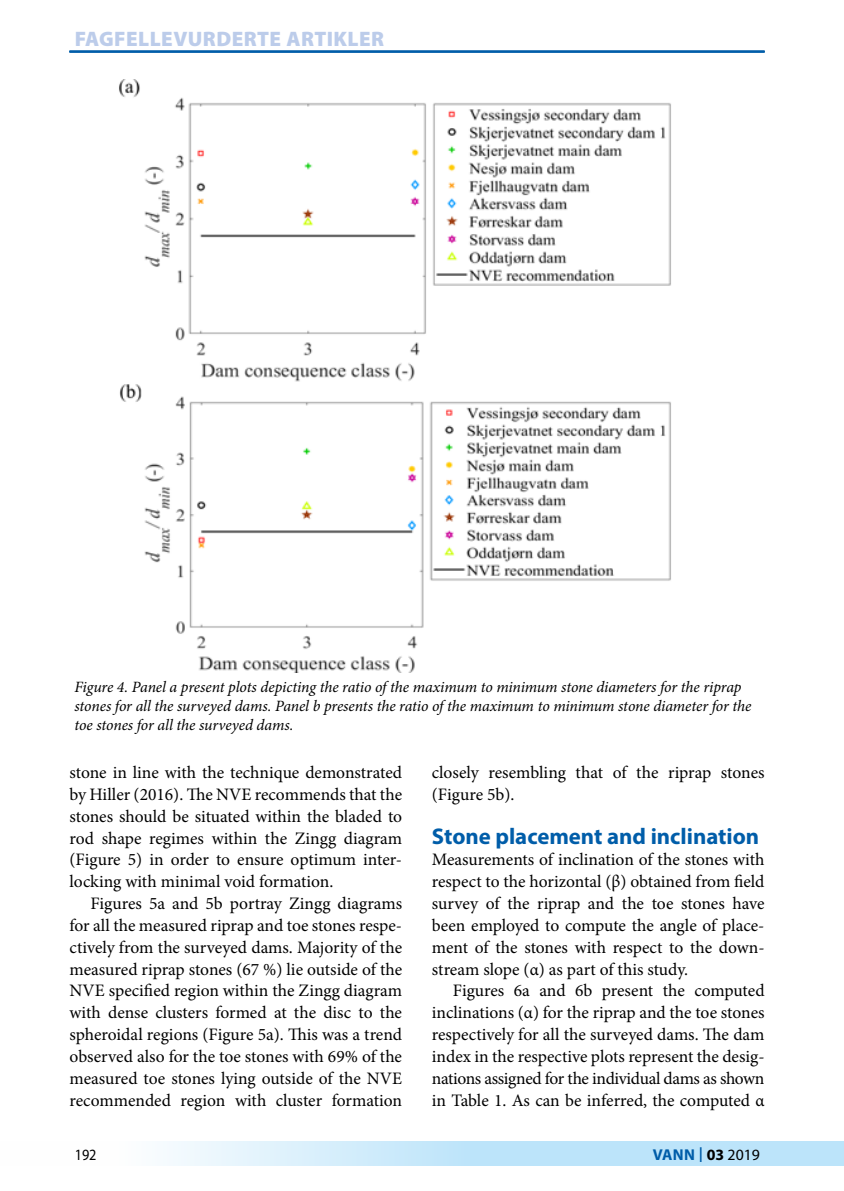
<style>
.page{position:relative;width:844px;height:1191px;background:#fff}
.page>*{position:absolute;margin:0;border:0;box-sizing:border-box;transform-origin:0 0}
.t1{font:700 22.75px "Myriad Pro";color:#005da9}
.t2{font:900 21px "Myriad Pro";letter-spacing:.02em;color:#bcccea}
.t3{font:17.5px/21.9px "Minion Pro";letter-spacing:-.005em;color:#000;text-align:justify}
.t4{font:italic 15.75px/19.2px "Minion Pro";letter-spacing:-.01em;color:#000}
.t5{font:700 15.75px "Myriad Pro";letter-spacing:.01em;color:#005da9}
.t6{font:15.75px "Myriad Pro";color:#000;scale:.9 1}
.s1{font-weight:400;font-size:21.88px}
.s2{color:#000}
.s3{font-weight:400;color:#000}
</style>
<div class="page">
<svg style="left:169px;top:1141px;width:674px;height:25px;background:#c8e8fa"></svg>
<hr style="left:69px;top:51px;width:695px;height:1px;background:#005da9">
<img style="left:119px;top:79px;width:552px;height:593px">
<p class="t2" style="left:75px;top:24px;width:311px">FAGFELLEVURDERTE ARTIKLER</p>
<p class="t4" style="left:74px;top:677px;width:678px">Figure 4. Panel a present plots depicting the ratio of the maximum to minimum stone diameters for the riprap stones for all the surveyed dams. Panel b presents the ratio of the maximum to minimum stone diameter for the toe stones for all the surveyed dams.</p>
<p class="t3" style="left:69px;top:761px;width:334px">stone in line with the technique demonstrated by Hiller (2016). The NVE recommends that the stones should be situated within the bladed to rod shape regimes within the Zingg diagram (Figure 5) in order to ensure optimum inter&shy;locking with minimal void formation.</p>
<p class="t3" style="left:69px;top:892px;width:334px;text-indent:21px">Figures 5a and 5b portray Zingg diagrams for all the measured riprap and toe stones respe&shy;ctively from the surveyed dams. Majority of the measured riprap stones (67 %) lie outside of the NVE specified region within the Zingg diagram with dense clusters formed at the disc to the spheroidal regions (Figure 5a). This was a trend observed also for the toe stones with 69% of the measured toe stones lying outside of the NVE recommended region with cluster formation</p>
<p class="t3" style="left:432px;top:761px;width:334px">closely resembling that of the riprap stones (Figure 5b).</p>
<h1 class="t1" style="left:432px;top:821px;width:329px">Stone placement and inclination</h1>
<p class="t3" style="left:432px;top:849px;width:334px">Measurements of inclination of the stones with respect to the horizontal (β) obtained from field survey of the riprap and the toe stones have been employed to compute the angle of place&shy;ment of the stones with respect to the down&shy;stream slope (α) as part of this study.</p>
<p class="t3" style="left:432px;top:980px;width:334px;text-indent:21px">Figures 6a and 6b present the computed inclinations (α) for the riprap and the toe stones respectively for all the surveyed dams. The dam index in the respective plots represent the desig&shy;nations assigned for the individual dams as shown in Table 1. As can be inferred, the computed α</p>
<p class="t6" style="left:75px;top:1145px;width:26px">192</p>
<p class="t5" style="left:652px;top:1144px;width:109px">VANN <span class="s1">I</span> <span class="s2">03</span> <span class="s3">2019</span></p>
</div>
